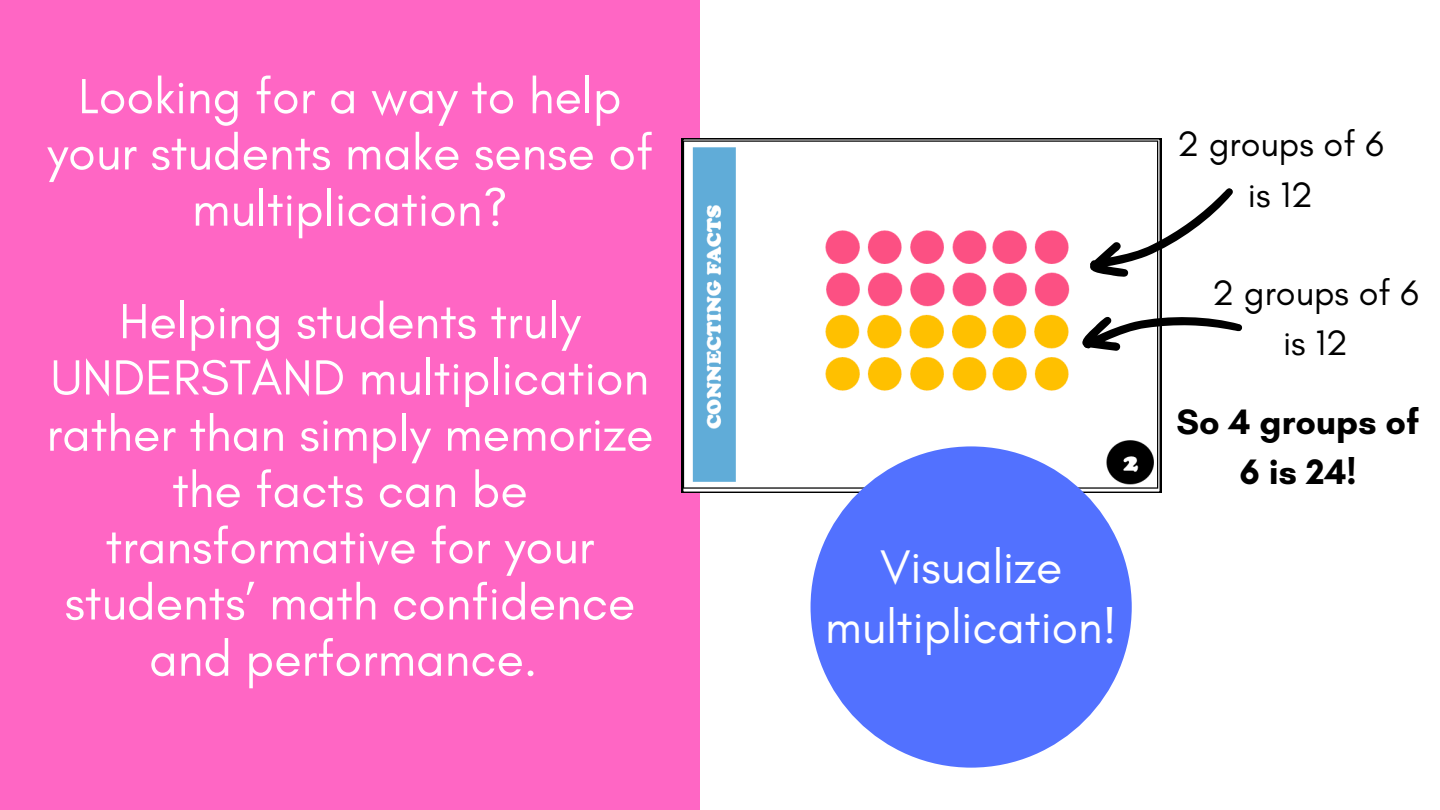
<style>
.page{position:relative;width:1440px;height:810px;background:#fff}
.page>*{position:absolute;margin:0;border:0;box-sizing:border-box;transform-origin:0 0}
.t1{font:50.3px/56.2px "Glacial Indifference";color:#fff;text-align:center}
.t2{font:48px/60px "Glacial Indifference";color:#fff;text-align:center}
.t3{font:36px/50.2px "Glacial Indifference";color:#000;text-align:center}
.t4{font:700 36px/50.2px "Glacial Indifference";color:#000;text-align:center}
</style>
<div class="page">
<div style="left:0;top:0;width:700px;height:810px;background:#ff66c4"></div>
<svg style="left:682px;top:138px;width:479px;height:355px"></svg>
<div style="left:811px;top:446px;width:321px;height:322px;background:#5271ff;border-radius:50%"></div>
<svg style="left:1076px;top:147px;width:167px;height:251px"></svg>
<p class="t1" style="left:47px;top:68px;width:608px">Looking for a way to help your students make sense of multiplication?</p>
<p class="t1" style="left:47px;top:293px;width:608px">Helping students truly<br>UNDERSTAND multiplication rather than simply memorize the facts can be transformative for your students’ math confidence and performance.</p>
<p class="t2" style="left:825px;top:536px;width:293px">Visualize multiplication!</p>
<p class="t3" style="left:1177px;top:119px;width:208px">2 groups of 6 is 12</p>
<p class="t3" style="left:1212px;top:267px;width:208px">2 groups of 6 is 12</p>
<p class="t4" style="left:1177px;top:396px;width:244px">So 4 groups of<br>6 is 24!</p>
</div>
